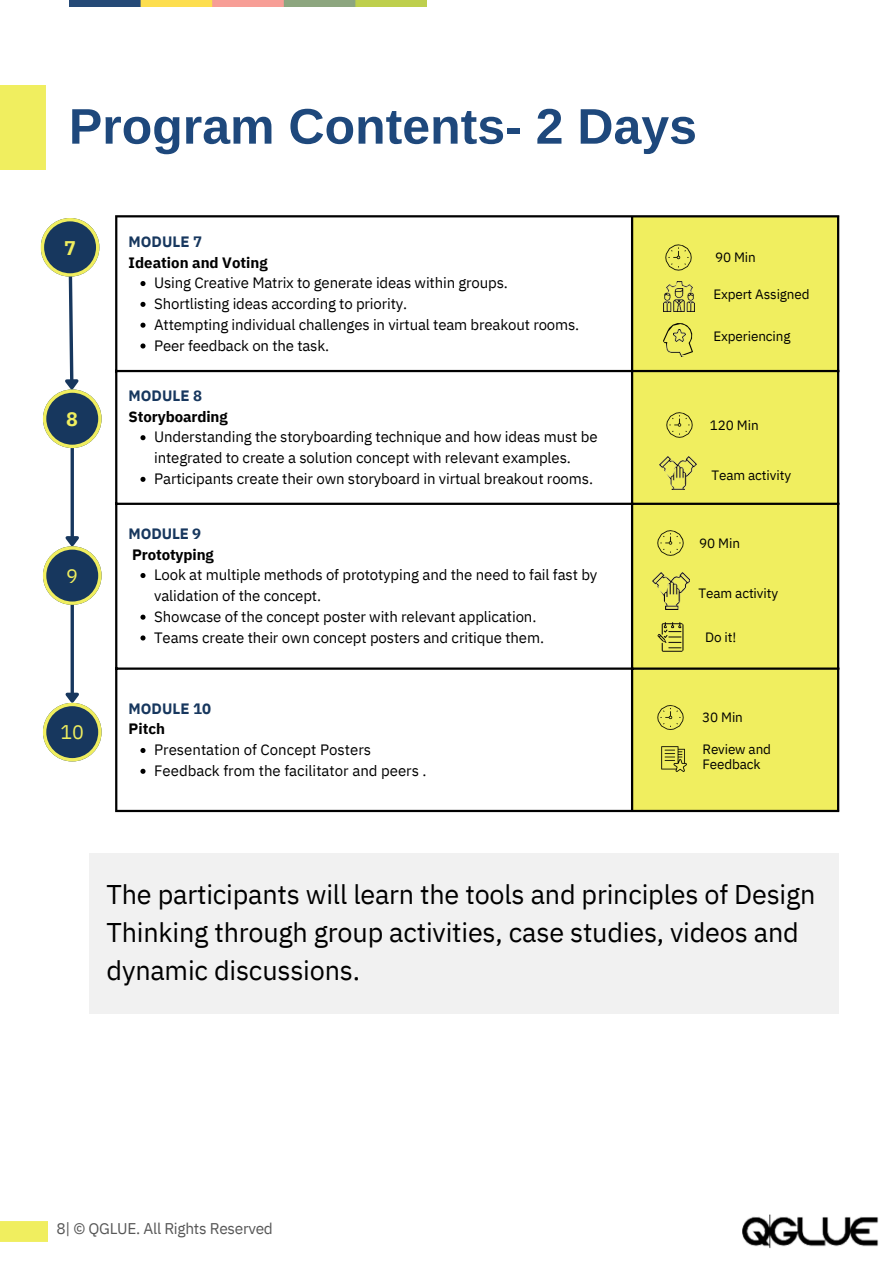
<style>
.page{position:relative;width:893px;height:1263px;background:#fff}
.page>*{position:absolute;margin:0;border:0;box-sizing:border-box;transform-origin:0 0}
.t1{font:700 50.03px "Arimo";color:#1e487c}
.t2{font:27px/37.7px "IBM Plex Sans";letter-spacing:-.01em;color:#000}
.t3{font:19.73px "IBM Plex Sans";color:#f0ee5f}
.t4{font:700 19.73px "IBM Plex Sans";color:#f0ee5f}
.t5{font:15.52px "IBM Plex Sans";letter-spacing:-.02em;color:#575757}
.t6{font:15px/20.9px "IBM Plex Sans";letter-spacing:-.01em;color:#000}
.t7{font:700 15px "IBM Plex Sans";letter-spacing:-.01em;color:#000}
.t8{font:700 15px "IBM Plex Sans";color:#17375e}
.t9{font:13.5px/15.8px "IBM Plex Sans";letter-spacing:-.01em;color:#000}
</style>
<div class="page">
<img style="left:742px;top:1214px;width:136px;height:34px">
<img style="left:0;top:1221px;width:47px;height:20px">
<div style="left:633px;top:217px;width:204px;height:593px;background:#f0ee5f"></div>
<svg style="left:140px;top:281px;width:5px;height:5px"></svg>
<svg style="left:140px;top:302px;width:5px;height:5px"></svg>
<svg style="left:140px;top:323px;width:5px;height:5px"></svg>
<svg style="left:140px;top:343px;width:5px;height:5px"></svg>
<svg style="left:140px;top:435px;width:5px;height:5px"></svg>
<svg style="left:140px;top:477px;width:5px;height:5px"></svg>
<svg style="left:140px;top:573px;width:5px;height:5px"></svg>
<svg style="left:140px;top:615px;width:5px;height:5px"></svg>
<svg style="left:140px;top:635px;width:5px;height:5px"></svg>
<svg style="left:140px;top:748px;width:5px;height:5px"></svg>
<svg style="left:140px;top:769px;width:5px;height:5px"></svg>
<hr style="left:115px;top:217px;width:2px;height:593px;background:#000">
<hr style="left:631px;top:217px;width:2px;height:593px;background:#000">
<hr style="left:837px;top:217px;width:2px;height:593px;background:#000">
<hr style="left:115px;top:215px;width:724px;height:2px;background:#000">
<hr style="left:115px;top:370px;width:724px;height:2px;background:#000">
<hr style="left:115px;top:503px;width:724px;height:2px;background:#000">
<hr style="left:115px;top:667px;width:724px;height:3px;background:#000">
<hr style="left:115px;top:810px;width:724px;height:2px;background:#000">
<div style="left:0;top:85px;width:45px;height:84px;background:#f0ee5f"></div>
<img style="left:69px;top:0;width:358px;height:7px">
<img style="left:659px;top:239px;width:38px;height:37px">
<img style="left:667px;top:282px;width:25px;height:6px">
<img style="left:663px;top:288px;width:31px;height:24px">
<img style="left:663px;top:324px;width:29px;height:31px">
<img style="left:667px;top:344px;width:18px;height:12px">
<svg style="left:673px;top:330px;width:12px;height:12px"></svg>
<img style="left:661px;top:406px;width:37px;height:37px">
<img style="left:653px;top:572px;width:37px;height:37px">
<img style="left:652px;top:525px;width:37px;height:37px">
<img style="left:655px;top:741px;width:37px;height:37px">
<img style="left:652px;top:699px;width:37px;height:37px">
<hr style="left:71px;top:448px;width:3px;height:89px;background:#17375e">
<svg style="left:43px;top:533px;width:58px;height:72px"></svg>
<hr style="left:71px;top:605px;width:3px;height:88px;background:#17375e">
<svg style="left:43px;top:690px;width:58px;height:71px"></svg>
<img style="left:659px;top:456px;width:37px;height:34px">
<img style="left:652px;top:616px;width:37px;height:42px">
<svg style="left:41px;top:218px;width:60px;height:230px"></svg>
<div style="left:89px;top:853px;width:750px;height:161px;background:#f1f1f1"></div>
<p class="t1" style="left:69px;top:98px;width:629px">Program Contents- 2 Days</p>
<p class="t4" style="left:64px;top:234px;width:13px">7</p>
<p class="t4" style="left:66px;top:406px;width:13px">8</p>
<h1 class="t8" style="left:129px;top:231px;width:75px">MODULE 7</h1>
<p class="t7" style="left:129px;top:252px;width:141px">Ideation and Voting</p>
<p class="t6" style="left:154px;top:272px;width:355px">Using Creative Matrix to generate ideas within groups.</p>
<p class="t6" style="left:154px;top:293px;width:255px">Shortlisting ideas according to priority.</p>
<p class="t6" style="left:154px;top:314px;width:427px">Attempting individual challenges in virtual team breakout rooms.</p>
<p class="t6" style="left:154px;top:335px;width:177px">Peer feedback on the task.</p>
<p class="t8" style="left:129px;top:385px;width:75px">MODULE 8</p>
<p class="t7" style="left:129px;top:406px;width:100px">Storyboarding</p>
<p class="t6" style="left:154px;top:426px;width:445px">Understanding the storyboarding technique and how ideas must be integrated to create a solution concept with relevant examples.</p>
<p class="t6" style="left:154px;top:468px;width:440px">Participants create their own storyboard in virtual breakout rooms.</p>
<p class="t9" style="left:715px;top:249px;width:42px">90 Min</p>
<p class="t9" style="left:713px;top:287px;width:98px">Expert Assigned</p>
<p class="t9" style="left:713px;top:328px;width:79px">Experiencing</p>
<p class="t9" style="left:710px;top:417px;width:50px">120 Min</p>
<p class="t9" style="left:711px;top:467px;width:81px">Team activity</p>
<p class="t3" style="left:66px;top:563px;width:13px">9</p>
<p class="t3" style="left:61px;top:719px;width:25px">10</p>
<p class="t8" style="left:129px;top:523px;width:74px">MODULE 9</p>
<p class="t7" style="left:132px;top:544px;width:83px">Prototyping</p>
<p class="t6" style="left:154px;top:564px;width:445px">Look at multiple methods of prototyping and the need to fail fast by validation of the concept.</p>
<p class="t6" style="left:154px;top:606px;width:384px">Showcase of the concept poster with relevant application.</p>
<p class="t6" style="left:154px;top:627px;width:391px">Teams create their own concept posters and critique them.</p>
<p class="t8" style="left:129px;top:698px;width:84px">MODULE 10</p>
<p class="t7" style="left:129px;top:719px;width:38px">Pitch</p>
<p class="t6" style="left:154px;top:739px;width:218px">Presentation of Concept Posters</p>
<p class="t6" style="left:154px;top:760px;width:274px">Feedback from the facilitator and peers .</p>
<p class="t9" style="left:699px;top:535px;width:42px">90 Min</p>
<p class="t9" style="left:698px;top:585px;width:81px">Team activity</p>
<h3 class="t9" style="left:705px;top:629px;width:33px">Do it!</h3>
<p class="t9" style="left:702px;top:709px;width:42px">30 Min</p>
<h2 class="t9" style="left:702px;top:741px;width:70px">Review and<br>Feedback</h2>
<p class="t2" style="left:107px;top:875px;width:710px">The participants will learn the tools and principles of Design<br>Thinking through group activities, case studies, videos and dynamic discussions.</p>
<p class="t5" style="left:57px;top:1218px;width:218px">8| © QGLUE. All Rights Reserved</p>
</div>
